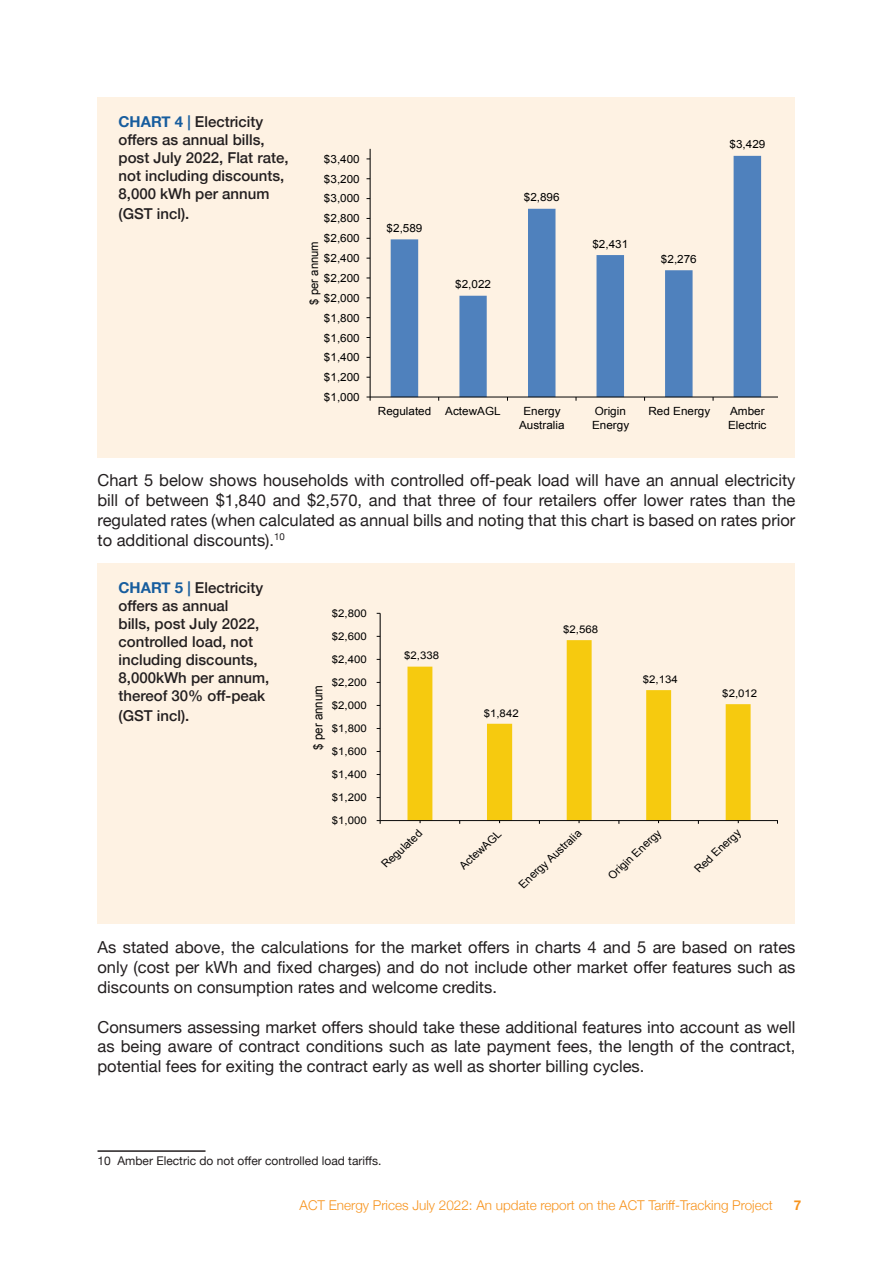
<style>
.page{position:relative;width:893px;height:1263px;background:#fff}
.page>*{position:absolute;margin:0;border:0;box-sizing:border-box;transform-origin:0 0}
.Text_after_chart{font:16.5px/19.8px "Helvetica Neue";color:#231f20;text-align:justify}
.Text{font:16.5px/19.8px "Helvetica Neue";color:#231f20;text-align:justify}
.Chart_caption{font:500 15px/18px "Helvetica Neue";color:#231f20}
.t1{font:300 13.5px "Helvetica Neue";color:#f7931d}
.t2{font:700 13.5px "Helvetica Neue";color:#f7931d}
.t3{font:12.45px "Arial";color:#000;scale:.92 1}
.FN_text{font:12px "Helvetica Neue";color:#231f20}
.t4{font:11.7px "Arial";color:#000;scale:.96 1}
.t5{font:11.25px/13.5px "Arial";color:#000;scale:1.04 1}
.t6{font:10.95px "Arial";color:#000}
.t7{font:10.65px "Arial";color:#000;scale:1.08 1}
.s1{font-weight:700;color:#175d9e}
</style>
<div class="page">
<div style="left:98px;top:98px;width:697px;height:360px;background:#fef2e3"></div>
<svg style="left:391px;top:156px;width:370px;height:241px"></svg>
<hr style="left:370px;top:149px;width:1px;height:248px;background:#000">
<hr style="left:370px;top:397px;width:407px;height:1px;background:#000">
<hr style="left:98px;top:1150px;width:108px;height:2px;background:#231f20">
<div style="left:98px;top:563px;width:697px;height:360px;background:#fef2e3"></div>
<svg style="left:407px;top:640px;width:344px;height:180px"></svg>
<hr style="left:380px;top:613px;width:1px;height:207px;background:#000">
<hr style="left:380px;top:820px;width:397px;height:1px;background:#000">
<svg style="left:377px;top:820px;width:4px;height:4px"></svg>
<p class="Chart_caption" style="left:118px;top:112px;width:172px"><span class="s1">CHART 4 |</span> Electricity offers as annual bills, post July 2022, Flat rate, not including discounts,<br>8,000 kWh per annum</p>
<p class="Chart_caption" style="left:118px;top:203px;width:72px">(GST incl).</p>
<p class="t5" style="left:324px;top:152px;width:36px">$3,400</p>
<p class="t5" style="left:324px;top:172px;width:36px">$3,200</p>
<p class="t5" style="left:324px;top:192px;width:36px">$3,000</p>
<p class="t5" style="left:324px;top:212px;width:36px">$2,800</p>
<p class="t5" style="left:324px;top:231px;width:36px">$2,600</p>
<p class="t4" style="left:306px;top:305px;width:67px;rotate:-90deg">$ per annum</p>
<p class="t5" style="left:324px;top:251px;width:36px">$2,400</p>
<p class="t5" style="left:324px;top:271px;width:36px">$2,200</p>
<p class="t5" style="left:324px;top:291px;width:36px">$2,000</p>
<p class="t5" style="left:324px;top:311px;width:36px">$1,800</p>
<p class="t5" style="left:324px;top:331px;width:36px">$1,600</p>
<p class="t5" style="left:324px;top:351px;width:36px">$1,400</p>
<p class="t5" style="left:324px;top:371px;width:36px">$1,200</p>
<p class="t5" style="left:324px;top:390px;width:36px">$1,000</p>
<p class="t5" style="left:387px;top:221px;width:36px">$2,589</p>
<p class="t5" style="left:455px;top:278px;width:36px">$2,022</p>
<p class="t5" style="left:524px;top:191px;width:36px">$2,896</p>
<p class="t5" style="left:592px;top:237px;width:36px">$2,431</p>
<p class="t5" style="left:730px;top:138px;width:36px">$3,429</p>
<p class="t5" style="left:661px;top:252px;width:36px">$2,276</p>
<p class="t5" style="left:378px;top:404px;width:120px">Regulated ActewAGL</p>
<p class="t5" style="left:519px;top:404px;width:45px;text-align:center">Energy<br>Australia</p>
<p class="t5" style="left:592px;top:404px;width:37px">Origin<br>Energy</p>
<p class="t5" style="left:648px;top:404px;width:61px">Red Energy</p>
<p class="t5" style="left:728px;top:404px;width:38px">Amber<br>Electric</p>
<p class="Text_after_chart" style="left:98px;top:471px;width:699px">Chart 5 below shows households with controlled off-peak load will have an annual electricity bill of between $1,840 and $2,570, and that three of four retailers offer lower rates than the regulated rates (when calculated as annual bills and noting that this chart is based on rates prior to additional discounts).<sup>10</sup></p>
<p class="Chart_caption" style="left:118px;top:577px;width:152px"><span class="s1">CHART 5 |</span> Electricity offers as annual<br>bills, post July 2022, controlled load, not including discounts,<br>8,000kWh per annum, thereof 30% off-peak</p>
<p class="Chart_caption" style="left:118px;top:705px;width:72px">(GST incl).</p>
<p class="t7" style="left:332px;top:606px;width:34px">$2,800</p>
<p class="t7" style="left:332px;top:629px;width:34px">$2,600</p>
<p class="t7" style="left:332px;top:652px;width:34px">$2,400</p>
<p class="t7" style="left:332px;top:675px;width:34px">$2,200</p>
<p class="t3" style="left:310px;top:750px;width:72px;rotate:-90deg">$ per annum</p>
<p class="t7" style="left:332px;top:698px;width:34px">$2,000</p>
<p class="t7" style="left:332px;top:721px;width:34px">$1,800</p>
<p class="t7" style="left:332px;top:744px;width:34px">$1,600</p>
<p class="t7" style="left:332px;top:767px;width:34px">$1,400</p>
<p class="t7" style="left:332px;top:790px;width:34px">$1,200</p>
<p class="t7" style="left:332px;top:813px;width:34px">$1,000</p>
<p class="t7" style="left:404px;top:649px;width:34px">$2,338</p>
<p class="t7" style="left:484px;top:706px;width:34px">$1,842</p>
<p class="t7" style="left:563px;top:622px;width:34px">$2,568</p>
<p class="t7" style="left:643px;top:672px;width:34px">$2,134</p>
<p class="t7" style="left:722px;top:686px;width:34px">$2,012</p>
<p class="t6" style="left:379px;top:860px;width:52px;rotate:-43deg">Regulated</p>
<p class="t6" style="left:457px;top:862px;width:54px;rotate:-43deg">ActewAGL</p>
<p class="t6" style="left:516px;top:881px;width:82px;rotate:-43deg">Energy Australia</p>
<p class="t6" style="left:605px;top:872px;width:69px;rotate:-43deg">Origin Energy</p>
<p class="t6" style="left:692px;top:865px;width:60px;rotate:-43deg">Red Energy</p>
<p class="Text_after_chart" style="left:98px;top:939px;width:699px">As stated above, the calculations for the market offers in charts 4 and 5 are based on rates only (cost per kWh and fixed charges) and do not include other market offer features such as discounts on consumption rates and welcome credits.</p>
<p class="Text" style="left:98px;top:1018px;width:699px">Consumers assessing market offers should take these additional features into account as well as being aware of contract conditions such as late payment fees, the length of the contract, potential fees for exiting the contract early as well as shorter billing cycles.</p>
<p class="FN_text" style="left:98px;top:1152px;width:285px">10 Amber Electric do not offer controlled load tariffs.</p>
<p class="t1" style="left:300px;top:1194px;width:475px">ACT Energy Prices July 2022: An update report on the ACT Tariff-Tracking Project</p>
<p class="t2" style="left:794px;top:1194px;width:9px">7</p>
</div>
